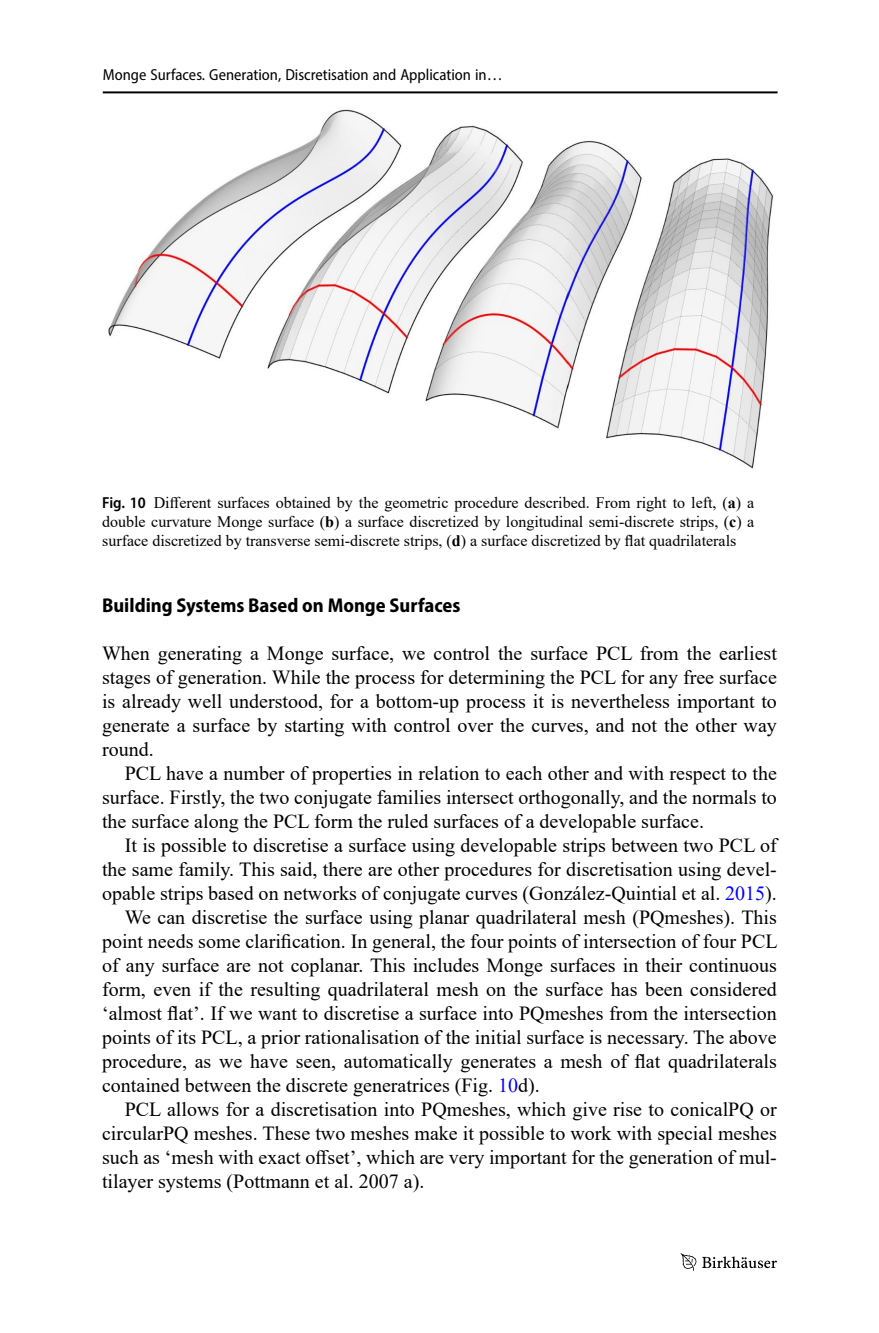
<style>
.page{position:relative;width:879px;height:1333px;background:#fff}
.page>*{position:absolute;margin:0;border:0;box-sizing:border-box;transform-origin:0 0}
.Body_Text_Indent{font:20px/24px "Times New Roman";color:#000;text-align:justify}
.Body_Text{font:20px/24px "Times New Roman";color:#000;text-align:justify}
.Head_2{font:700 semi-condensed 20px "Myriad Pro";color:#000}
.Figure_Caption{font:16px/19px "Times New Roman";color:#000;text-align:justify}
.t1{font:semi-condensed 16px "Myriad Pro";color:#000}
.s1{font-family:"Myriad Pro";font-weight:600;font-stretch:semi-condensed}
.s2{font-weight:700}
.s3{color:#00f}
</style>
<div class="page">
<hr style="left:103px;top:91px;width:674px;height:2px;background:#000">
<img style="left:108px;top:109px;width:666px;height:360px">
<svg style="left:702px;top:1256px;width:75px;height:11px"></svg>
<svg style="left:680px;top:1253px;width:16px;height:17px"></svg>
<p class="t1" style="left:103px;top:65px;width:401px">Monge Surfaces. Generation, Discretisation and Application in…</p>
<p class="Figure_Caption" style="left:102px;top:492px;width:653px"><span class="s1">Fig. 10</span> Different surfaces obtained by the geometric procedure described. From right to left, (<span class="s2">a</span>) a double curvature Monge surface (<span class="s2">b</span>) a surface discretized by longitudinal semi-discrete strips, (<span class="s2">c</span>) a surface discretized by transverse semi-discrete strips, (<span class="s2">d</span>) a surface discretized by flat quadrilaterals</p>
<p class="Head_2" style="left:102px;top:592px;width:360px">Building Systems Based on Monge Surfaces</p>
<p class="Body_Text" style="left:102px;top:640px;width:676px">When generating a Monge surface, we control the surface PCL from the earliest stages of generation. While the process for determining the PCL for any free surface is already well understood, for a bottom-up process it is nevertheless important to generate a surface by starting with control over the curves, and not the other way round.</p>
<p class="Body_Text_Indent" style="left:102px;top:760px;width:676px;text-indent:23px">PCL have a number of properties in relation to each other and with respect to the surface. Firstly, the two conjugate families intersect orthogonally, and the normals to the surface along the PCL form the ruled surfaces of a developable surface.</p>
<p class="Body_Text_Indent" style="left:102px;top:832px;width:676px;text-indent:23px">It is possible to discretise a surface using developable strips between two PCL of the same family. This said, there are other procedures for discretisation using devel&shy;opable strips based on networks of conjugate curves (González-Quintial et al. <span class="s3">2015</span>).</p>
<p class="Body_Text_Indent" style="left:102px;top:904px;width:677px;text-indent:23px">We can discretise the surface using planar quadrilateral mesh (PQmeshes). This point needs some clarification. In general, the four points of intersection of four PCL of any surface are not coplanar. This includes Monge surfaces in their continuous form, even if the resulting quadrilateral mesh on the surface has been considered ‘almost flat’. If we want to discretise a surface into PQmeshes from the intersection points of its PCL, a prior rationalisation of the initial surface is necessary. The above procedure, as we have seen, automatically generates a mesh of flat quadrilaterals contained between the discrete generatrices (Fig. <span class="s3">10</span>d).</p>
<p class="Body_Text_Indent" style="left:102px;top:1096px;width:676px;text-indent:23px">PCL allows for a discretisation into PQmeshes, which give rise to conicalPQ or circularPQ meshes. These two meshes make it possible to work with special meshes such as ‘mesh with exact offset’, which are very important for the generation of mul&shy;tilayer systems (Pottmann et al. 2007 a).</p>
</div>
